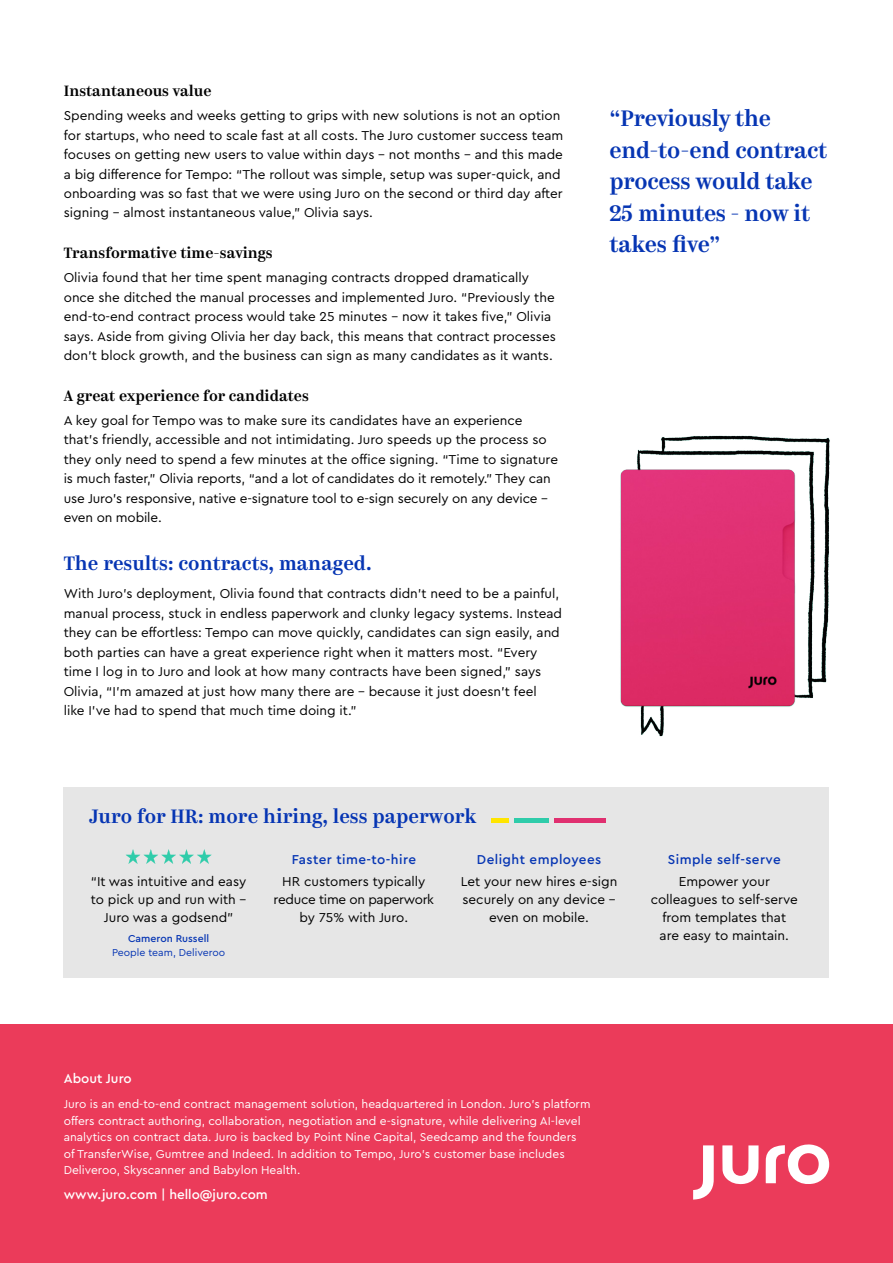
<style>
.page{position:relative;width:893px;height:1263px;background:#fff}
.page>*{position:absolute;margin:0;border:0;box-sizing:border-box;transform-origin:0 0}
.t1{font:500 22.5px/31.5px "Kazimir";letter-spacing:-.01em;color:#0635b3}
.t2{font:500 19.5px "Kazimir";color:#0635b3}
.t3{font:500 15px "Kazimir";color:#000}
.t4{font:13.5px/19.5px "Cera Pro";color:#000}
.t5{font:500 13.5px "Cera Pro";letter-spacing:.03em;color:#0635b3}
.t6{font:500 13.5px "Cera Pro";color:#fff}
.t7{font:12px/16.5px "Cera Pro";color:#fff}
.t8{font:10.5px "Cera Pro";color:#0635b3}
.t9{font:500 10.5px "Cera Pro";color:#0635b3}
</style>
<div class="page">
<div style="left:0;top:1025px;width:893px;height:238px;background:#eb3b5a"></div>
<svg style="left:722px;top:1145px;width:37px;height:39px"></svg>
<svg style="left:693px;top:1145px;width:21px;height:54px"></svg>
<svg style="left:766px;top:1144px;width:63px;height:40px"></svg>
<img style="left:620px;top:435px;width:210px;height:302px">
<div style="left:64px;top:787px;width:765px;height:190px;background:#e6e6e6"></div>
<hr style="left:491px;top:818px;width:17px;height:4px;background:#ffe500">
<hr style="left:514px;top:818px;width:34px;height:4px;background:#2fccaa">
<hr style="left:554px;top:818px;width:51px;height:4px;background:#e03070">
<svg style="left:126px;top:849px;width:86px;height:15px"></svg>
<p class="t3" style="left:64px;top:82px;width:149px">Instantaneous value</p>
<p class="t4" style="left:64px;top:105px;width:501px">Spending weeks and weeks getting to grips with new solutions is not an option for startups, who need to scale fast at all costs. The Juro customer success team focuses on getting new users to value within days - not months - and this made a big difference for Tempo: “The rollout was simple, setup was super-quick, and onboarding was so fast that we were using Juro on the second or third day after signing - almost instantaneous value,” Olivia says.</p>
<p class="t3" style="left:64px;top:244px;width:210px">Transformative time-savings</p>
<p class="t4" style="left:64px;top:267px;width:494px">Olivia found that her time spent managing contracts dropped dramatically once she ditched the manual processes and implemented Juro. “Previously the end-to-end contract process would take 25 minutes - now it takes five,” Olivia says. Aside from giving Olivia her day back, this means that contract processes don’t block growth, and the business can sign as many candidates as it wants.</p>
<p class="t3" style="left:64px;top:386px;width:247px">A great experience for candidates</p>
<p class="t4" style="left:64px;top:410px;width:496px">A key goal for Tempo was to make sure its candidates have an experience that’s friendly, accessible and not intimidating. Juro speeds up the process so they only need to spend a few minutes at the office signing. “Time to signature is much faster,” Olivia reports, “and a lot of candidates do it remotely.” They can use Juro’s responsive, native e-signature tool to e-sign securely on any device - even on mobile.</p>
<h2 class="t2" style="left:64px;top:551px;width:309px">The results: contracts, managed.</h2>
<p class="t4" style="left:64px;top:583px;width:500px">With Juro’s deployment, Olivia found that contracts didn’t need to be a painful, manual process, stuck in endless paperwork and clunky legacy systems. Instead they can be effortless: Tempo can move quickly, candidates can sign easily, and both parties can have a great experience right when it matters most. “Every time I log in to Juro and look at how many contracts have been signed,” says Olivia, “I’m amazed at just how many there are - because it just doesn’t feel<br>like I’ve had to spend that much time doing it.”</p>
<h2 class="t2" style="left:89px;top:804px;width:389px">Juro for HR: more hiring, less paperwork</h2>
<h1 class="t1" style="left:609px;top:104px;width:220px">“Previously the end-to-end contract process would take<br>25 minutes - now it takes five”</h1>
<p class="t4" style="left:91px;top:872px;width:157px;line-height:18px;text-align:center">“It was intuitive and easy to pick up and run with -<br>Juro was a godsend”</p>
<p class="t9" style="left:128px;top:931px;width:82px">Cameron Russell</p>
<p class="t8" style="left:112px;top:945px;width:115px">People team, Deliveroo</p>
<p class="t5" style="left:292px;top:850px;width:126px">Faster time-to-hire</p>
<p class="t4" style="left:274px;top:872px;width:162px;line-height:18px;text-align:center">HR customers typically reduce time on paperwork by 75% with Juro.</p>
<p class="t5" style="left:477px;top:850px;width:126px">Delight employees</p>
<p class="t4" style="left:461px;top:872px;width:158px;line-height:18px;text-align:center">Let your new hires e-sign securely on any device - even on mobile.</p>
<p class="t5" style="left:668px;top:850px;width:114px">Simple self-serve</p>
<p class="t4" style="left:651px;top:872px;width:149px;line-height:18px;text-align:center">Empower your colleagues to self-serve from templates that<br>are easy to maintain.</p>
<p class="t6" style="left:64px;top:1069px;width:70px">About Juro</p>
<p class="t7" style="left:64px;top:1095px;width:528px">Juro is an end-to-end contract management solution, headquartered in London. Juro’s platform offers contract authoring, collaboration, negotiation and e-signature, while delivering AI-level analytics on contract data. Juro is backed by Point Nine Capital, Seedcamp and the founders of TransferWise, Gumtree and Indeed. In addition to Tempo, Juro’s customer base includes Deliveroo, Skyscanner and Babylon Health.</p>
<p class="t6" style="left:64px;top:1185px;width:206px">www.juro.com | hello@juro.com</p>
</div>
